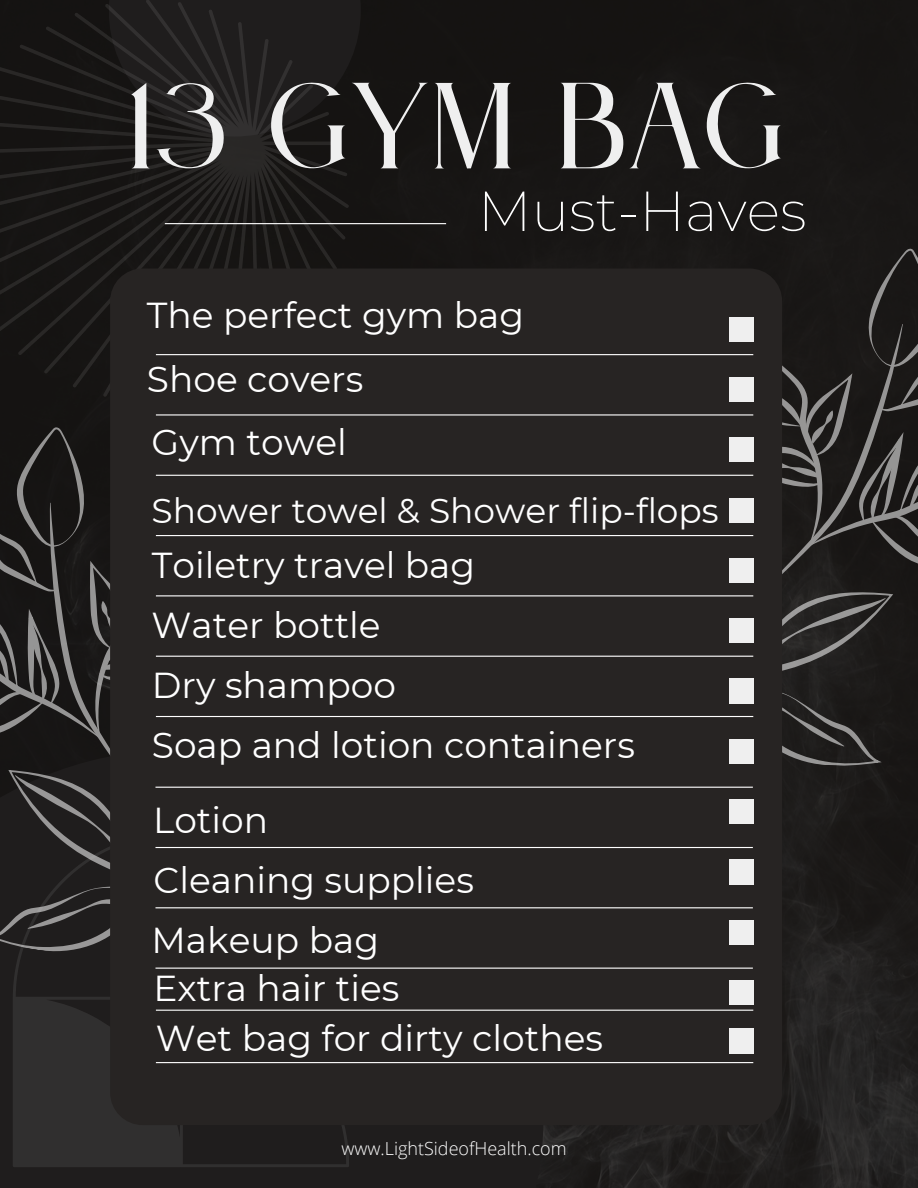
<style>
.page{position:relative;width:918px;height:1188px;background:#fff}
.page>*{position:absolute;margin:0;border:0;box-sizing:border-box;transform-origin:0 0}
.t1{font:107.4px "Le Jour Serif";color:#efefef}
.t2{font:200 56.4px "Montserrat";color:#fff}
.t3{font:36px/60.3px "Montserrat";color:#fff}
.t4{font:34.5px "Montserrat";color:#fff}
.t5{font:300 18px "Open Sans";color:#fff}
</style>
<div class="page">
<img style="left:0;top:0;width:918px;height:1188px">
<div style="left:109px;top:0;width:252px;height:137px;background:#151412"></div>
<svg style="left:613px;top:246px;width:305px;height:522px;background:#292726"></svg>
<hr style="left:165px;top:223px;width:281px;height:1px;background:#fff">
<div style="left:0;top:749px;width:544px;height:439px;background:#1f1d1d"></div>
<svg style="left:0;top:422px;width:110px;height:523px"></svg>
<svg style="left:13px;top:831px;width:336px;height:336px;fill:#2f2e2d"></svg>
<svg style="left:0;top:0;width:349px;height:401px;fill:#161413"></svg>
<div style="left:110px;top:269px;width:672px;height:856px;background:#272423;border-radius:33px"></div>
<hr style="left:156px;top:354px;width:597px;height:1px;background:#fff">
<hr style="left:156px;top:535px;width:597px;height:1px;background:#fff">
<hr style="left:156px;top:716px;width:597px;height:1px;background:#fff">
<hr style="left:155px;top:907px;width:598px;height:1px;background:#fff">
<hr style="left:156px;top:414px;width:597px;height:2px;background:#fff">
<hr style="left:156px;top:595px;width:597px;height:1px;background:#fff">
<hr style="left:155px;top:787px;width:598px;height:1px;background:#fff">
<hr style="left:155px;top:968px;width:598px;height:1px;background:#fff">
<hr style="left:156px;top:475px;width:597px;height:1px;background:#fff">
<hr style="left:156px;top:656px;width:597px;height:1px;background:#fff">
<hr style="left:155px;top:847px;width:598px;height:1px;background:#fff">
<hr style="left:156px;top:1010px;width:597px;height:1px;background:#fff">
<div style="left:729px;top:317px;width:24px;height:24px;background:#efefef"></div>
<div style="left:729px;top:558px;width:24px;height:25px;background:#efefef"></div>
<div style="left:729px;top:799px;width:24px;height:25px;background:#efefef"></div>
<div style="left:729px;top:438px;width:24px;height:24px;background:#efefef"></div>
<div style="left:729px;top:679px;width:24px;height:24px;background:#efefef"></div>
<div style="left:729px;top:920px;width:24px;height:24px;background:#efefef"></div>
<div style="left:729px;top:377px;width:24px;height:25px;background:#efefef"></div>
<div style="left:729px;top:618px;width:24px;height:25px;background:#efefef"></div>
<div style="left:729px;top:860px;width:24px;height:24px;background:#efefef"></div>
<div style="left:729px;top:498px;width:24px;height:24px;background:#efefef"></div>
<div style="left:729px;top:739px;width:24px;height:25px;background:#efefef"></div>
<div style="left:729px;top:980px;width:24px;height:25px;background:#efefef"></div>
<hr style="left:156px;top:1062px;width:597px;height:1px;background:#fff">
<div style="left:729px;top:1029px;width:24px;height:24px;background:#efefef"></div>
<h1 class="t1" style="left:131px;top:68px;width:657px">13 Gym bag</h1>
<h2 class="t2" style="left:478px;top:176px;width:330px">Must-Haves</h2>
<p class="t3" style="left:147px;top:283px;width:379px;line-height:63.6px">The perfect gym bag<br>Shoe covers<br>Gym towel</p>
<p class="t4" style="left:152px;top:489px;width:569px">Shower towel &amp; Shower flip-flops</p>
<p class="t3" style="left:152px;top:534px;width:325px">Toiletry travel bag<br>Water bottle<br>Dry shampoo</p>
<p class="t3" style="left:152px;top:715px;width:485px">Soap and lotion containers</p>
<p class="t3" style="left:153px;top:789px;width:117px">Lotion</p>
<p class="t3" style="left:152px;top:850px;width:324px">Cleaning supplies<br>Makeup bag</p>
<p class="t3" style="left:154px;top:958px;width:247px">Extra hair ties</p>
<p class="t3" style="left:156px;top:1008px;width:449px">Wet bag for dirty clothes</p>
<p class="t5" style="left:341px;top:1136px;width:227px">www.LightSideofHealth.com</p>
</div>
